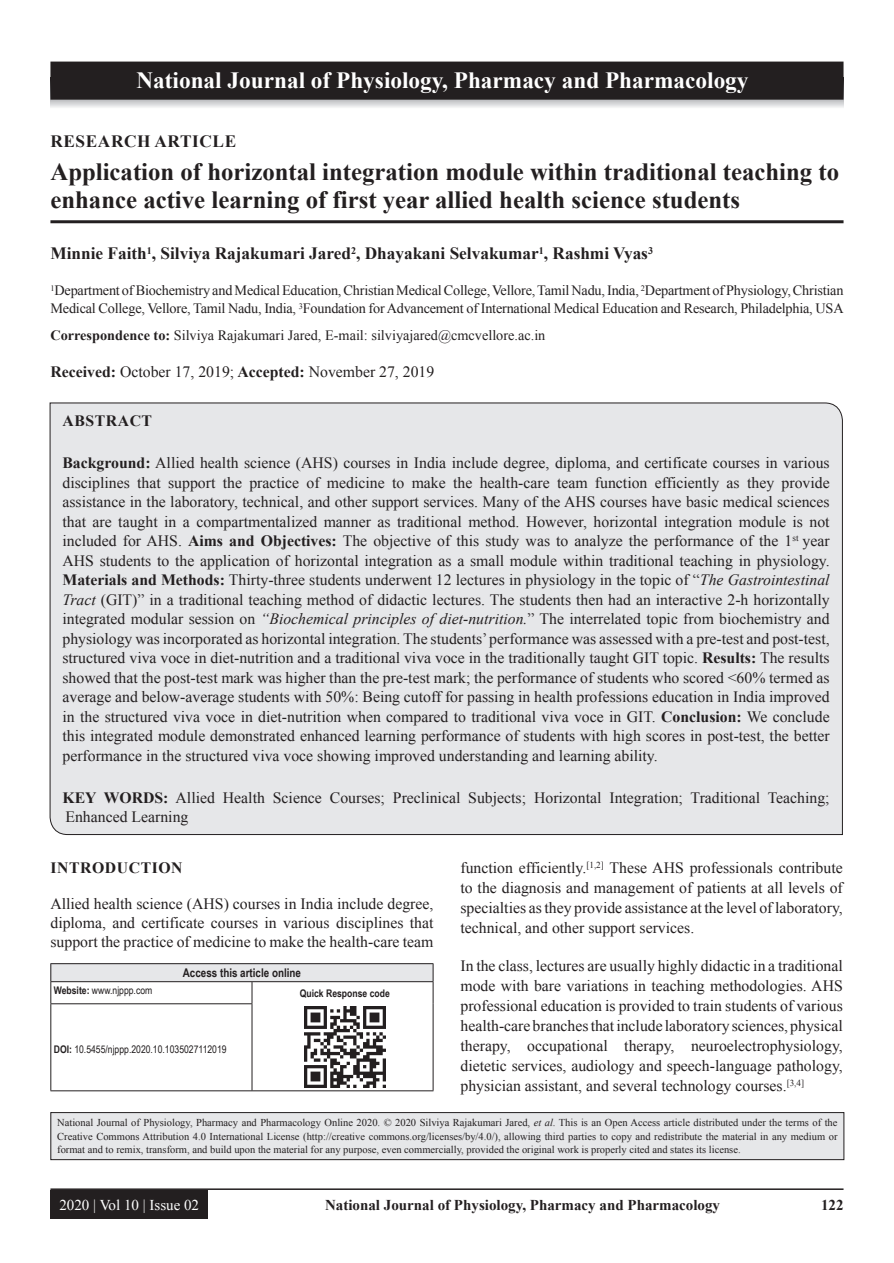
<style>
.page{position:relative;width:894px;height:1263px;background:#fff}
.page>*{position:absolute;margin:0;border:0;box-sizing:border-box;transform-origin:0 0}
.AT{font:700 24.75px/28.5px "Times New Roman";color:#231f20}
.JN_1{font:700 23.25px "Times New Roman";color:#fff}
.AU{font:700 17.25px "Times New Roman";color:#231f20}
.AH{font:700 17.25px "Times New Roman";letter-spacing:.035em;color:#231f20}
.ABS{font:15.75px/19.5px "Times New Roman";color:#231f20;text-align:justify}
.TX{font:15.75px/20.1px "Times New Roman";color:#231f20;text-align:justify}
.KWD{font:15.75px/19.5px "Times New Roman";color:#231f20}
.ABSH{font:700 15.75px "Times New Roman";letter-spacing:.035em;color:#231f20}
.RF{font:700 15px "Times New Roman";color:#231f20}
.RF_VOL{font:15px "Times New Roman";color:#fff}
.AFF{font:14.25px/18px "Times New Roman";letter-spacing:-.015em;color:#231f20}
.ADD{font:14.25px "Times New Roman";color:#231f20}
.AAO{font:700 12px "Arial Narrow";color:#231f20}
.JN_TX{font:10.5px/13.5px "Times New Roman";color:#231f20;text-align:justify}
.Web{font:10.5px "Arial Narrow";color:#231f20}
.QR{font:700 10.5px "Arial Narrow";color:#231f20}
.s1{font-weight:700}
.s2{font-style:italic}
</style>
<div class="page">
<hr style="left:50px;top:1188px;width:793px;height:1px;background:#231f20">
<div style="left:50px;top:1190px;width:158px;height:28px;background:#231f20"></div>
<div style="left:49px;top:402px;width:793px;height:433px;background:#e6e7e9"></div>
<div style="left:51px;top:963px;width:382px;height:18px;background:#e6e7e9"></div>
<svg style="left:251px;top:982px;width:1px;height:21px"></svg>
<hr style="left:50px;top:1003px;width:202px;height:1px;background:#231f20">
<hr style="left:50px;top:1004px;width:1px;height:86px;background:#231f20">
<hr style="left:251px;top:1004px;width:1px;height:86px;background:#231f20">
<hr style="left:50px;top:1090px;width:202px;height:1px;background:#231f20">
<hr style="left:432px;top:1003px;width:1px;height:87px;background:#231f20">
<hr style="left:252px;top:1090px;width:181px;height:1px;background:#231f20">
<hr style="left:50px;top:963px;width:202px;height:1px;background:#231f20">
<hr style="left:252px;top:963px;width:181px;height:1px;background:#231f20">
<svg style="left:50px;top:964px;width:1px;height:39px"></svg>
<svg style="left:432px;top:964px;width:1px;height:39px"></svg>
<hr style="left:50px;top:981px;width:202px;height:1px;background:#231f20">
<hr style="left:252px;top:981px;width:181px;height:1px;background:#231f20">
<img style="left:304px;top:1006px;width:81px;height:81px">
<div style="left:51px;top:1112px;width:792px;height:47px;background:#e6e7e9"></div>
<div style="left:50px;top:1112px;width:794px;height:48px;border:1px solid #231f20"></div>
<svg style="left:51px;top:100px;width:792px;height:8px;background:#d9dadc"></svg>
<div style="left:51px;top:62px;width:791px;height:37px;background:#231f20"></div>
<div style="left:50px;top:62px;width:793px;height:38px;border:2px solid #231f20"></div>
<hr style="left:50px;top:220px;width:793px;height:3px;background:#231f20">
<p class="JN_1" style="left:136px;top:64px;width:613px">National Journal of Physiology, Pharmacy and Pharmacology</p>
<p class="AH" style="left:50px;top:128px;width:187px">RESEARCH ARTICLE</p>
<p class="AT" style="left:50px;top:156px;width:789px">Application of horizontal integration module within traditional teaching to enhance active learning of first year allied health science students</p>
<p class="AU" style="left:50px;top:241px;width:604px">Minnie Faith<sup>1</sup>, Silviya Rajakumari Jared<sup>2</sup>, Dhayakani Selvakumar<sup>1</sup>, Rashmi Vyas<sup>3</sup></p>
<p class="AFF" style="left:50px;top:281px;width:794px"><sup>1</sup>Department of Biochemistry and Medical Education, Christian Medical College, Vellore, Tamil Nadu, India, <sup>2</sup>Department of Physiology, Christian<br>Medical College, Vellore, Tamil Nadu, India, <sup>3</sup>Foundation for Advancement of International Medical Education and Research, Philadelphia, USA</p>
<p class="ADD" style="left:50px;top:325px;width:496px"><span class="s1">Correspondence to:</span> Silviya Rajakumari Jared, E-mail: silviyajared@cmcvellore.ac.in</p>
<p class="TX" style="left:50px;top:361px;width:385px"><span class="s1">Received:</span> October 17, 2019; <span class="s1">Accepted:</span> November 27, 2019</p>
<p class="ABSH" style="left:62px;top:409px;width:91px">ABSTRACT</p>
<p class="ABS" style="left:62px;top:452px;width:768px"><span class="s1">Background:</span> Allied health science (AHS) courses in India include degree, diploma, and certificate courses in various disciplines that support the practice of medicine to make the health-care team function efficiently as they provide assistance in the laboratory, technical, and other support services. Many of the AHS courses have basic medical sciences that are taught in a compartmentalized manner as traditional method. However, horizontal integration module is not included for AHS. <span class="s1">Aims and Objectives:</span> The objective of this study was to analyze the performance of the 1<sup>st</sup> year AHS students to the application of horizontal integration as a small module within traditional teaching in physiology.<br><span class="s1">Materials and Methods:</span> Thirty-three students underwent 12 lectures in physiology in the topic of “<span class="s2">The Gastrointestinal Tract</span> (GIT)” in a traditional teaching method of didactic lectures. The students then had an interactive 2-h horizontally integrated modular session on <span class="s2">“Biochemical principles of diet-nutrition.</span>” The interrelated topic from biochemistry and physiology was incorporated as horizontal integration. The students’ performance was assessed with a pre-test and post‑test, structured viva voce in diet-nutrition and a traditional viva voce in the traditionally taught GIT topic. <span class="s1">Results:</span> The results showed that the post-test mark was higher than the pre-test mark; the performance of students who scored &lt;60% termed as average and below-average students with 50%: Being cutoff for passing in health professions education in India improved in the structured viva voce in diet-nutrition when compared to traditional viva voce in GIT. <span class="s1">Conclusion:</span> We conclude this integrated module demonstrated enhanced learning performance of students with high scores in post-test, the better performance in the structured viva voce showing improved understanding and learning ability.</p>
<p class="KWD" style="left:62px;top:787px;width:768px"><span class="s1">KEY WORDS:</span> Allied Health Science Courses; Preclinical Subjects; Horizontal Integration; Traditional Teaching;<br>Enhanced Learning</p>
<h1 class="ABSH" style="left:50px;top:856px;width:134px">INTRODUCTION</h1>
<p class="TX" style="left:50px;top:894px;width:384px;line-height:18.8px">Allied health science (AHS) courses in India include degree, diploma, and certificate courses in various disciplines that support the practice of medicine to make the health‑care team</p>
<p class="AAO" style="left:183px;top:963px;width:120px">Access this article online</p>
<p class="Web" style="left:54px;top:982px;width:100px"><span class="s1">Website:</span> www.njppp.com</p>
<p class="QR" style="left:300px;top:985px;width:91px">Quick Response code</p>
<p class="TX" style="left:460px;top:857px;width:383px">function efficiently.<sup>[1,2]</sup> These AHS professionals contribute to the diagnosis and management of patients at all levels of specialties as they provide assistance at the level of laboratory, technical, and other support services.</p>
<p class="TX" style="left:460px;top:955px;width:383px">In the class, lectures are usually highly didactic in a traditional mode with bare variations in teaching methodologies. AHS professional education is provided to train students of various health-care branches that include laboratory sciences, physical therapy, occupational therapy, neuroelectrophysiology, dietetic services, audiology and speech-language pathology, physician assistant, and several technology courses.<sup>[3,4]</sup></p>
<p class="Web" style="left:54px;top:1041px;width:174px"><span class="s1">DOI:</span> 10.5455/njppp.2020.10.1035027112019</p>
<p class="JN_TX" style="left:57px;top:1115px;width:781px">National Journal of Physiology, Pharmacy and Pharmacology Online 2020. © 2020 Silviya Rajakumari Jared, <span class="s2">et al</span>. This is an Open Access article distributed under the terms of the Creative Commons Attribution 4.0 International License (http://creative commons.org/licenses/by/4.0/), allowing third parties to copy and redistribute the material in any medium or format and to remix, transform, and build upon the material for any purpose, even commercially, provided the original work is properly cited and states its license.</p>
<p class="RF_VOL" style="left:59px;top:1193px;width:141px">2020 | Vol 10 | Issue 02</p>
<p class="RF" style="left:325px;top:1194px;width:396px">National Journal of Physiology, Pharmacy and Pharmacology</p>
<p class="RF" style="left:820px;top:1194px;width:24px">122</p>
</div>
